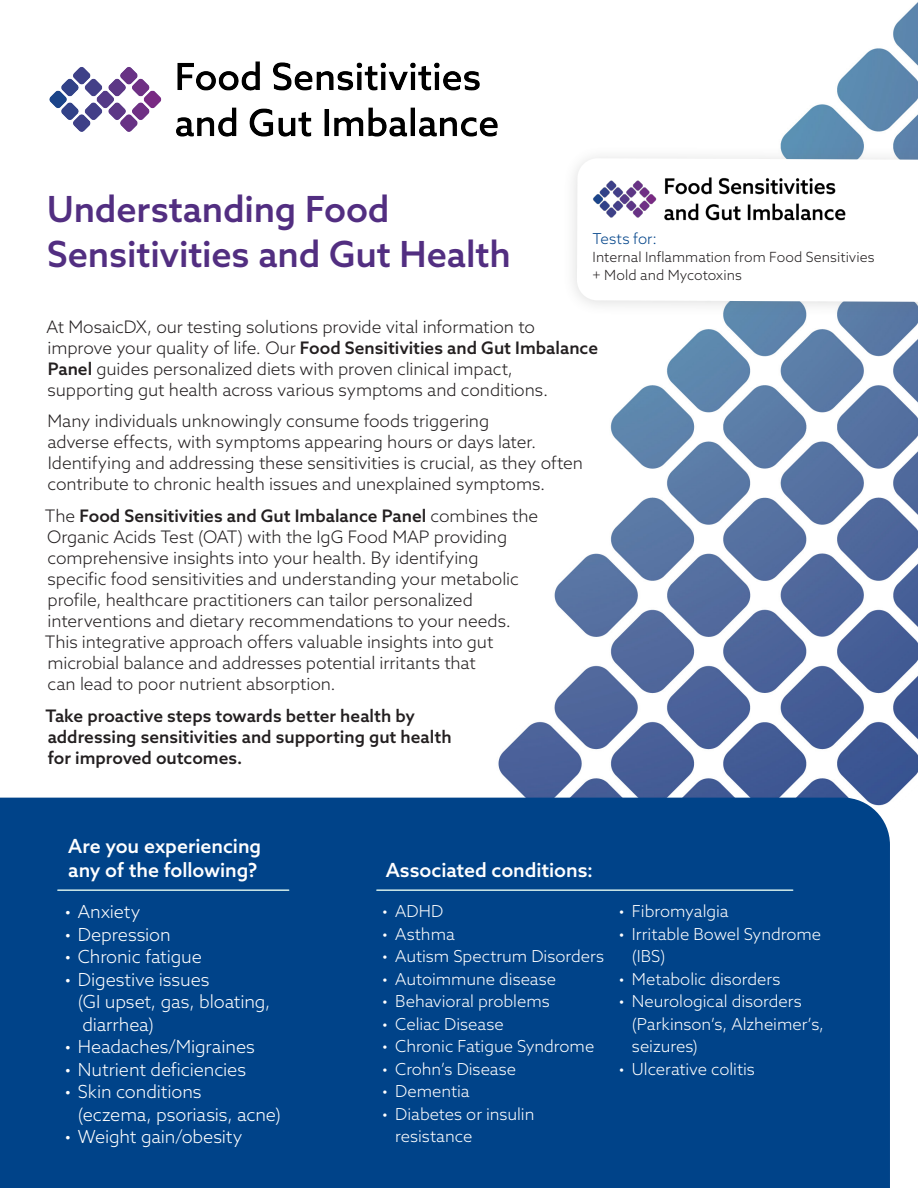
<style>
.page{position:relative;width:918px;height:1188px;background:#fff}
.page>*{position:absolute;margin:0;border:0;box-sizing:border-box;transform-origin:0 0}
.MDX_Paragraph_Style{font:500 36px/45px "Azo Sans";letter-spacing:-.005em;color:#522e81}
.MDX_Paragraph_Style-2{font:500 19.5px/24px "Azo Sans";letter-spacing:-.005em;color:#fff}
.t1{font:300 18px/22.5px "Azo Sans";letter-spacing:-.005em;color:#fff}
.MDX_Paragraph_Style-3{font:300 17.25px/21px "Azo Sans";letter-spacing:-.005em;color:#231f20}
.MDX_Paragraph_Style-4{font:500 17.25px/21px "Azo Sans";color:#231f20}
.t2{font:300 16.5px/22.5px "Azo Sans";color:#fff}
.t3{font:300 15px "Azo Sans";letter-spacing:.005em;color:#004389}
.t4{font:300 13.95px "Azo Sans";letter-spacing:.005em;color:#231f20}
.s1{font-weight:500}
</style>
<div class="page">
<img style="left:426px;top:765px;width:492px;height:36px">
<svg style="left:498px;top:2px;width:420px;height:763px"></svg>
<div style="left:0;top:798px;width:890px;height:390px;background:#004389"></div>
<hr style="left:58px;top:889px;width:231px;height:2px;background:#d2ecea">
<hr style="left:377px;top:889px;width:416px;height:2px;background:#d2ecea">
<svg style="left:562px;top:143px;width:356px;height:175px"></svg>
<svg style="left:577px;top:158px;width:341px;height:144px"></svg>
<img style="left:585px;top:168px;width:266px;height:63px">
<img style="left:49px;top:43px;width:459px;height:112px">
<p class="MDX_Paragraph_Style" style="left:47px;top:186px;width:465px">Understanding Food<br>Sensitivities and Gut Health</p>
<p class="t3" style="left:593px;top:229px;width:66px">Tests for:</p>
<p class="t4" style="left:593px;top:248px;width:284px">Internal Inflammation from Food Sensitivies</p>
<p class="t4" style="left:593px;top:266px;width:151px">+ Mold and Mycotoxins</p>
<p class="MDX_Paragraph_Style-3" style="left:46px;top:316px;width:553px">At MosaicDX, our testing solutions provide vital information to improve your quality of life. Our <span class="s1">Food Sensitivities and Gut Imbalance Panel</span> guides personalized diets with proven clinical impact, supporting gut health across various symptoms and conditions.</p>
<p class="MDX_Paragraph_Style-3" style="left:47px;top:411px;width:537px">Many individuals unknowingly consume foods triggering<br>adverse effects, with symptoms appearing hours or days later.<br>Identifying and addressing these sensitivities is crucial, as they often contribute to chronic health issues and unexplained symptoms.</p>
<p class="MDX_Paragraph_Style-3" style="left:45px;top:505px;width:495px">The <span class="s1">Food Sensitivities and Gut Imbalance Panel</span> combines the Organic Acids Test (OAT) with the IgG Food MAP providing comprehensive insights into your health. By identifying specific food sensitivities and understanding your metabolic profile, healthcare practitioners can tailor personalized interventions and dietary recommendations to your needs.<br>This integrative approach offers valuable insights into gut microbial balance and addresses potential irritants that<br>can lead to poor nutrient absorption.</p>
<p class="MDX_Paragraph_Style-4" style="left:46px;top:705px;width:408px">Take proactive steps towards better health by addressing sensitivities and supporting gut health for improved outcomes.</p>
<p class="MDX_Paragraph_Style-2" style="left:68px;top:834px;width:194px">Are you experiencing any of the following?</p>
<p class="t1" style="left:64px;top:900px;width:78px">• Anxiety</p>
<p class="t1" style="left:64px;top:923px;width:108px">• Depression</p>
<p class="t1" style="left:64px;top:945px;width:139px">• Chronic fatigue</p>
<p class="t1" style="left:78px;top:968px;width:194px;text-indent:-14px">• Digestive issues<br>(GI upset, gas, bloating, diarrhea)</p>
<p class="t1" style="left:64px;top:1035px;width:192px">• Headaches/Migraines</p>
<p class="t1" style="left:64px;top:1058px;width:183px">• Nutrient deficiencies</p>
<p class="t1" style="left:78px;top:1080px;width:204px;text-indent:-14px">• Skin conditions<br>(eczema, psoriasis, acne)</p>
<p class="t1" style="left:64px;top:1125px;width:180px">• Weight gain/obesity</p>
<p class="MDX_Paragraph_Style-2" style="left:386px;top:858px;width:209px">Associated conditions:</p>
<p class="t2" style="left:382px;top:900px;width:63px">• ADHD</p>
<p class="t2" style="left:382px;top:922px;width:74px">• Asthma</p>
<p class="t2" style="left:382px;top:945px;width:224px">• Autism Spectrum Disorders</p>
<p class="t2" style="left:382px;top:967px;width:176px">• Autoimmune disease</p>
<p class="t2" style="left:382px;top:990px;width:169px">• Behavioral problems</p>
<p class="t2" style="left:382px;top:1012px;width:123px">• Celiac Disease</p>
<p class="t2" style="left:382px;top:1035px;width:214px">• Chronic Fatigue Syndrome</p>
<p class="t2" style="left:382px;top:1057px;width:136px">• Crohn’s Disease</p>
<p class="t2" style="left:382px;top:1080px;width:89px">• Dementia</p>
<p class="t2" style="left:395px;top:1102px;width:141px;text-indent:-14px">• Diabetes or insulin resistance</p>
<p class="t2" style="left:618px;top:900px;width:112px">• Fibromyalgia</p>
<p class="t2" style="left:632px;top:922px;width:191px;text-indent:-14px">• Irritable Bowel Syndrome (IBS)</p>
<p class="t2" style="left:618px;top:967px;width:164px">• Metabolic disorders</p>
<p class="t2" style="left:632px;top:990px;width:194px;text-indent:-14px">• Neurological disorders (Parkinson’s, Alzheimer’s, seizures)</p>
<p class="t2" style="left:618px;top:1057px;width:138px">• Ulcerative colitis</p>
</div>
